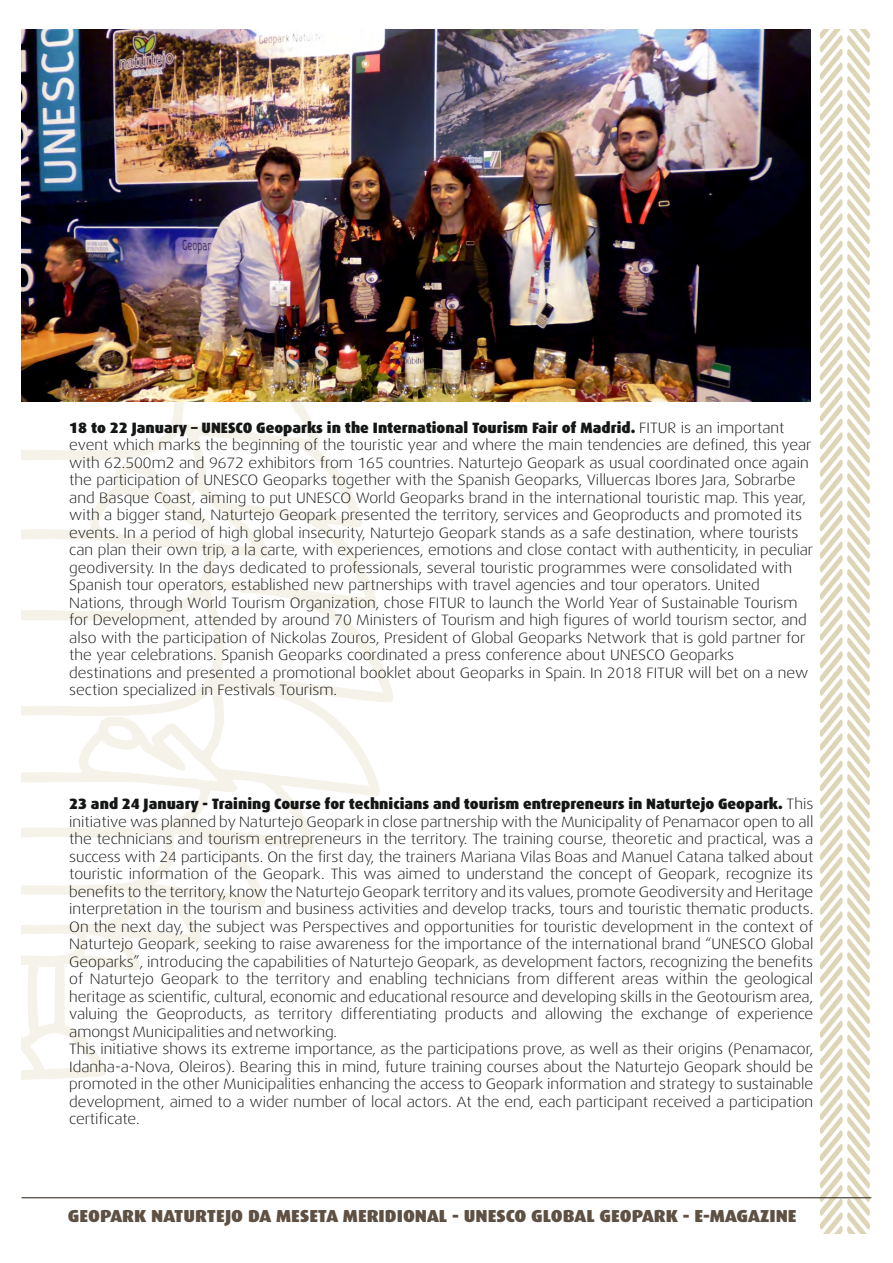
<style>
.page{position:relative;width:893px;height:1263px;background:#fff}
.page>*{position:absolute;margin:0;border:0;box-sizing:border-box;transform-origin:0 0}
.t1{font:900 17.4px "Dax";color:#5e5043;scale:1.06 1}
.t2{font:300 15px/17.5px "Dax Wide";color:#151616}
.t3{font:900 15px "Dax";color:#151616}
.s1{font-family:"Dax Wide";font-weight:300}
</style>
<div class="page">
<svg style="left:22px;top:402px;width:371px;height:678px"></svg>
<svg style="left:820px;top:30px;width:50px;height:1203px"></svg>
<hr style="left:22px;top:1197px;width:849px;height:1px;background:#221a0f">
<img style="left:22px;top:30px;width:789px;height:372px">
<p class="t3" style="left:69px;top:418px;width:717px">18 to 22 January – UNESCO Geoparks in the International Tourism Fair of Madrid. <span class="s1">FITUR is an important</span></p>
<p class="t2" style="left:69px;top:436px;width:745px">event which marks the beginning of the touristic year and where the main tendencies are defined, this year with 62.500m2 and 9672 exhibitors from 165 countries. Naturtejo Geopark as usual coordinated once again the participation of UNESCO Geoparks together with the Spanish Geoparks, Villuercas Ibores Jara, Sobrarbe and Basque Coast, aiming to put UNESCO World Geoparks brand in the international touristic map. This year, with a bigger stand, Naturtejo Geopark presented the territory, services and Geoproducts and promoted its events. In a period of high global insecurity, Naturtejo Geopark stands as a safe destination, where tourists can plan their own trip, a la carte, with experiences, emotions and close contact with authenticity, in peculiar geodiversity. In the days dedicated to professionals, several touristic programmes were consolidated with Spanish tour operators, established new partnerships with travel agencies and tour operators. United Nations, through World Tourism Organization, chose FITUR to launch the World Year of Sustainable Tourism for Development, attended by around 70 Ministers of Tourism and high figures of world tourism sector, and also with the participation of Nickolas Zouros, President of Global Geoparks Network that is gold partner for the year celebrations. Spanish Geoparks coordinated a press conference about UNESCO Geoparks destinations and presented a promotional booklet about Geoparks in Spain. In 2018 FITUR will bet on a new section specialized in Festivals Tourism.</p>
<p class="t3" style="left:69px;top:795px;width:745px">23 and 24 January - Training Course for technicians and tourism entrepreneurs in Naturtejo Geopark. <span class="s1">This</span></p>
<p class="t2" style="left:69px;top:812px;width:746px">initiative was planned by Naturtejo Geopark in close partnership with the Municipality of Penamacor open to all the technicians and tourism entrepreneurs in the territory. The training course, theoretic and practical, was a success with 24 participants. On the first day, the trainers Mariana Vilas Boas and Manuel Catana talked about touristic information of the Geopark. This was aimed to understand the concept of Geopark, recognize its benefits to the territory, know the Naturtejo Geopark territory and its values, promote Geodiversity and Heritage interpretation in the tourism and business activities and develop tracks, tours and touristic thematic products.<br>On the next day, the subject was Perspectives and opportunities for touristic development in the context of Naturtejo Geopark, seeking to raise awareness for the importance of the international brand “UNESCO Global Geoparks”, introducing the capabilities of Naturtejo Geopark, as development factors, recognizing the benefits of Naturtejo Geopark to the territory and enabling technicians from different areas within the geological heritage as scientific, cultural, economic and educational resource and developing skills in the Geotourism area, valuing the Geoproducts, as territory differentiating products and allowing the exchange of experience amongst Municipalities and networking.<br>This initiative shows its extreme importance, as the participations prove, as well as their origins (Penamacor, Idanha-a-Nova, Oleiros). Bearing this in mind, future training courses about the Naturtejo Geopark should be promoted in the other Municipalities enhancing the access to Geopark information and strategy to sustainable development, aimed to a wider number of local actors. At the end, each participant received a participation certificate.</p>
<p class="t1" style="left:68px;top:1206px;width:689px">GEOPARK NATURTEJO DA MESETA MERIDIONAL - UNESCO GLOBAL GEOPARK - E-MAGAZINE</p>
</div>
